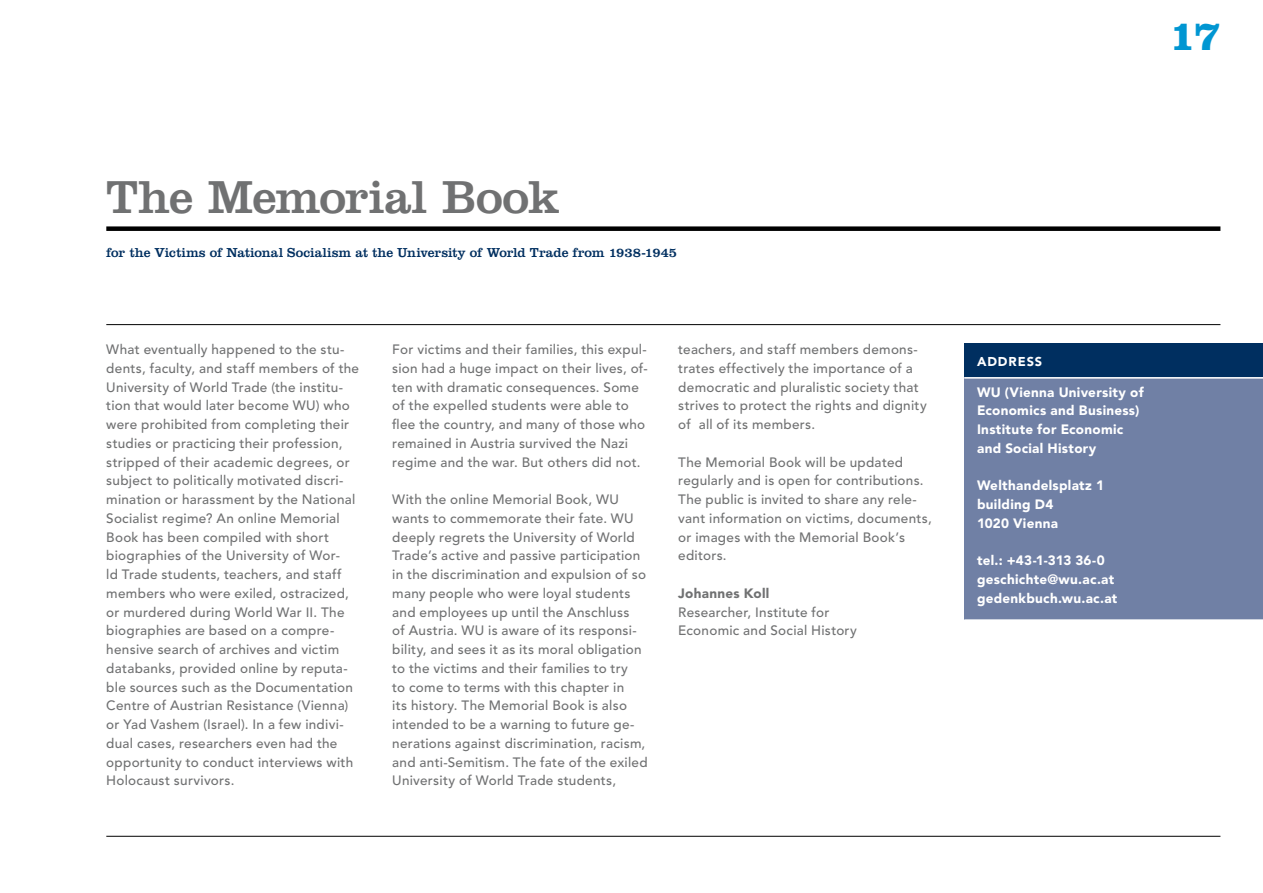
<style>
.page{position:relative;width:1263px;height:893px;background:#fff}
.page>*{position:absolute;margin:0;border:0;box-sizing:border-box;transform-origin:0 0}
.t1{font:48px "Clarendon LT Std";letter-spacing:-.01em;color:#707172}
.t2{font:700 43.5px "Clarendon LT Std";color:#0096d2}
.t3{font:500 13.5px/18.8px "Avenir LT Std";letter-spacing:.02em;color:#707172}
.t4{font:900 13.5px/18.8px "Avenir LT Std";letter-spacing:.02em;color:#fff}
.t5{font:13.5px "Clarendon LT Std";letter-spacing:-.005em;color:#002f60}
.t6{font:900 13.5px "Avenir LT Std";color:#707172}
.t7{font:900 12.75px "Avenir LT Std";color:#fff}
</style>
<div class="page">
<div style="left:106px;top:226px;width:1114px;height:5px;background:#000"></div>
<hr style="left:106px;top:324px;width:1114px;height:1px;background:#000">
<hr style="left:106px;top:836px;width:1114px;height:1px;background:#000">
<div style="left:964px;top:344px;width:299px;height:34px;background:#002f60"></div>
<div style="left:964px;top:378px;width:299px;height:242px;background:#7080a5"></div>
<hr style="left:964px;top:377px;width:299px;height:2px;background:#fff">
<hr style="left:964px;top:619px;width:299px;height:2px;background:#fff">
<h2 class="t2" style="left:1169px;top:9px;width:52px">17</h2>
<h1 class="t1" style="left:106px;top:169px;width:455px">The Memorial Book</h1>
<p class="t5" style="left:106px;top:245px;width:572px">for the Victims of National Socialism at the University of World Trade from 1938-1945</p>
<p class="t3" style="left:106px;top:340px;width:254px">What eventually happened to the stu&shy;dents, faculty, and staff members of the University of World Trade (the institu&shy;tion that would later become WU) who were prohibited from completing their studies or practicing their profession, stripped of their academic degrees, or subject to politically motivated discri&shy;mination or harassment by the National Socialist regime? An online Memorial Book has been compiled with short biographies of the University of Wor-<br>ld Trade students, teachers, and staff members who were exiled, ostracized, or murdered during World War II. The biographies are based on a compre&shy;hensive search of archives and victim databanks, provided online by reputa&shy;ble sources such as the Documentation Centre of Austrian Resistance (Vienna) or Yad Vashem (Israel). In a few indivi&shy;dual cases, researchers even had the opportunity to conduct interviews with Holocaust survivors.</p>
<p class="t3" style="left:392px;top:340px;width:257px">For victims and their families, this expul&shy;sion had a huge impact on their lives, of&shy;ten with dramatic consequences. Some of the expelled students were able to flee the country, and many of those who remained in Austria survived the Nazi regime and the war. But others did not.</p>
<p class="t3" style="left:392px;top:490px;width:257px">With the online Memorial Book, WU wants to commemorate their fate. WU deeply regrets the University of World Trade’s active and passive participation in the discrimination and expulsion of so many people who were loyal students and employees up until the Anschluss<br>of Austria. WU is aware of its responsi&shy;bility, and sees it as its moral obligation to the victims and their families to try<br>to come to terms with this chapter in<br>its history. The Memorial Book is also intended to be a warning to future ge&shy;nerations against discrimination, racism, and anti-Semitism. The fate of the exiled University of World Trade students,</p>
<p class="t3" style="left:678px;top:340px;width:250px">teachers, and staff members demons&shy;trates effectively the importance of a democratic and pluralistic society that strives to protect the rights and dignity of all of its members.</p>
<p class="t3" style="left:678px;top:453px;width:255px">The Memorial Book will be updated regularly and is open for contributions.<br>The public is invited to share any rele&shy;vant information on victims, documents, or images with the Memorial Book’s editors.</p>
<p class="t6" style="left:678px;top:585px;width:93px">Johannes Koll</p>
<p class="t3" style="left:678px;top:603px;width:180px">Researcher, Institute for<br>Economic and Social History</p>
<p class="t7" style="left:977px;top:353px;width:12px">Add</p>
<p class="t7" style="left:1008px;top:353px;width:35px">ress</p>
<p class="t4" style="left:977px;top:382px;width:168px">WU (Vienna University of</p>
<p class="t4" style="left:977px;top:420px;width:148px">Institute for Economic</p>
<p class="t7" style="left:977px;top:353px;width:12px">d</p>
<p class="t4" style="left:977px;top:401px;width:168px">Economics and Business),</p>
<p class="t4" style="left:977px;top:439px;width:125px">and Social History,</p>
<p class="t4" style="left:977px;top:476px;width:172px">Welthandelsplatz 1, building D4, 1020 Vienna,</p>
<p class="t4" style="left:977px;top:514px;width:83px">1020 Vienna</p>
<p class="t4" style="left:977px;top:551px;width:142px">tel.: +43-1-313 36-0 geschichte@wu.ac.at gedenkbuch.wu.ac.at</p>
<p class="t4" style="left:977px;top:551px;width:139px">geschichte@wu.ac.at</p>
</div>
